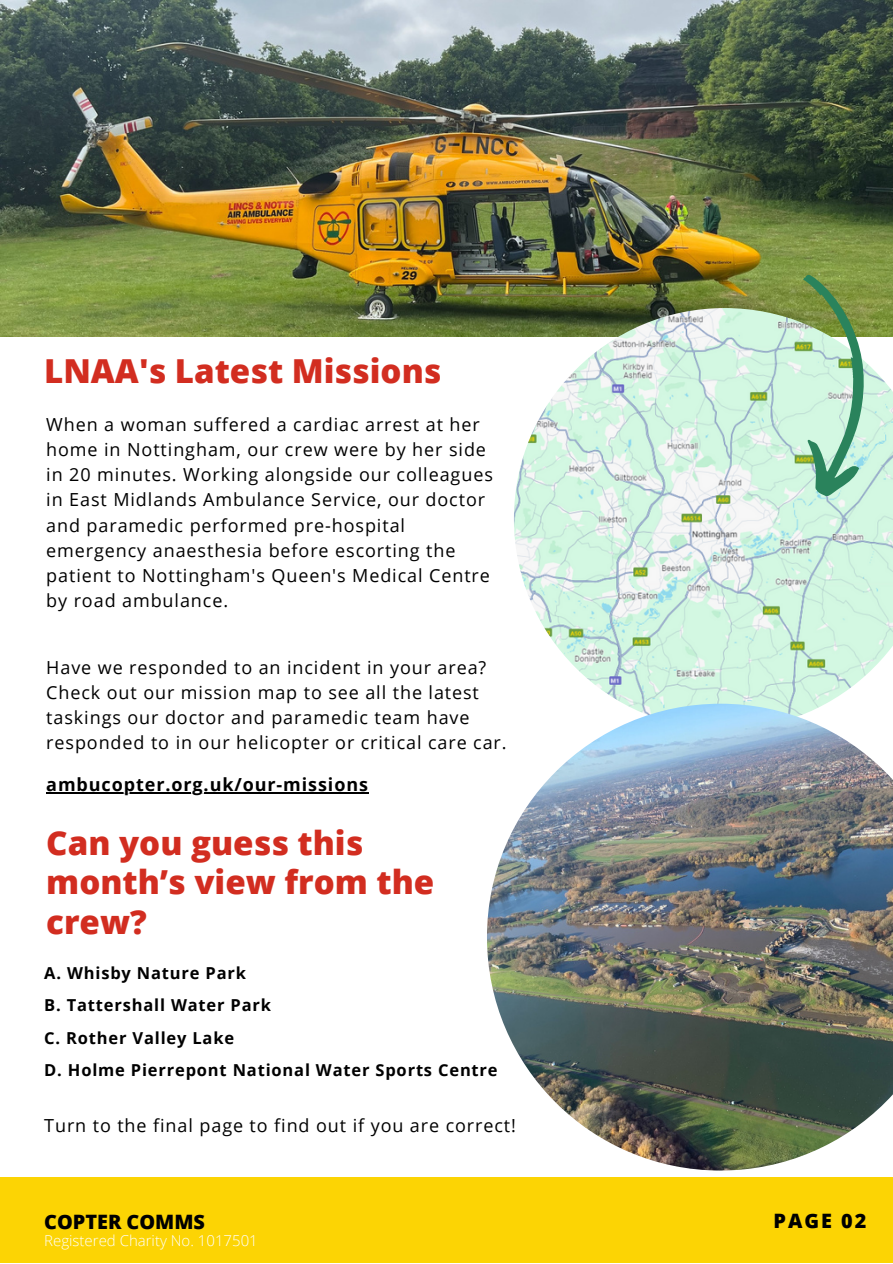
<style>
.page{position:relative;width:893px;height:1264px;background:#fff}
.page>*{position:absolute;margin:0;border:0;box-sizing:border-box;transform-origin:0 0}
.t1{font:800 33px/39.3px "Open Sans";color:#d22d20}
.t2{font:800 19.8px "Open Sans";color:#000}
.t3{font:18px/25px "Open Sans";letter-spacing:.05em;color:#000}
.t4{font:700 18px "Open Sans";letter-spacing:.05em;color:#000}
.t5{font:700 16.5px "Open Sans";letter-spacing:.05em;color:#000}
.t6{font:300 15px "Open Sans";color:#fff}
</style>
<div class="page">
<img style="left:0;top:0;width:892px;height:336px">
<div style="left:0;top:1176px;width:892px;height:86px;background:#fcd404"></div>
<img style="left:514px;top:308px;width:378px;height:395px">
<img style="left:487px;top:703px;width:405px;height:467px">
<svg style="left:803px;top:274px;width:63px;height:223px"></svg>
<hr style="left:46px;top:792px;width:323px;height:1px;background:#000">
<p class="t1" style="left:44px;top:350px;width:399px">LNAA's Latest Missions</p>
<p class="t3" style="left:46px;top:411px;width:441px">When a woman suffered a cardiac arrest at her home in Nottingham, our crew were by her side</p>
<p class="t3" style="left:46px;top:462px;width:448px">in 20 minutes. Working alongside our colleagues in East Midlands Ambulance Service, our doctor and paramedic performed pre-hospital</p>
<p class="t3" style="left:46px;top:537px;width:445px">emergency anaesthesia before escorting the patient to Nottingham's Queen's Medical Centre by road ambulance.</p>
<p class="t3" style="left:46px;top:654px;width:462px">Have we responded to an incident in your area?<br>Check out our mission map to see all the latest taskings our doctor and paramedic team have responded to in our helicopter or critical care car.</p>
<p class="t4" style="left:46px;top:771px;width:323px">ambucopter.org.uk/our-missions</p>
<p class="t1" style="left:46px;top:822px;width:389px">Can you guess this month’s view from the crew?</p>
<p class="t5" style="left:44px;top:961px;width:203px">A. Whisby Nature Park</p>
<p class="t5" style="left:44px;top:993px;width:228px">B. Tattershall Water Park</p>
<p class="t5" style="left:44px;top:1026px;width:191px">C. Rother Valley Lake</p>
<p class="t5" style="left:44px;top:1058px;width:455px">D. Holme Pierrepont National Water Sports Centre</p>
<p class="t3" style="left:44px;top:1112px;width:473px">Turn to the final page to find out if you are correct!</p>
<p class="t2" style="left:44px;top:1207px;width:162px">COPTER COMMS</p>
<p class="t2" style="left:773px;top:1206px;width:94px">PAGE 02</p>
<p class="t6" style="left:44px;top:1230px;width:215px">Registered Charity No. 1017501</p>
</div>
